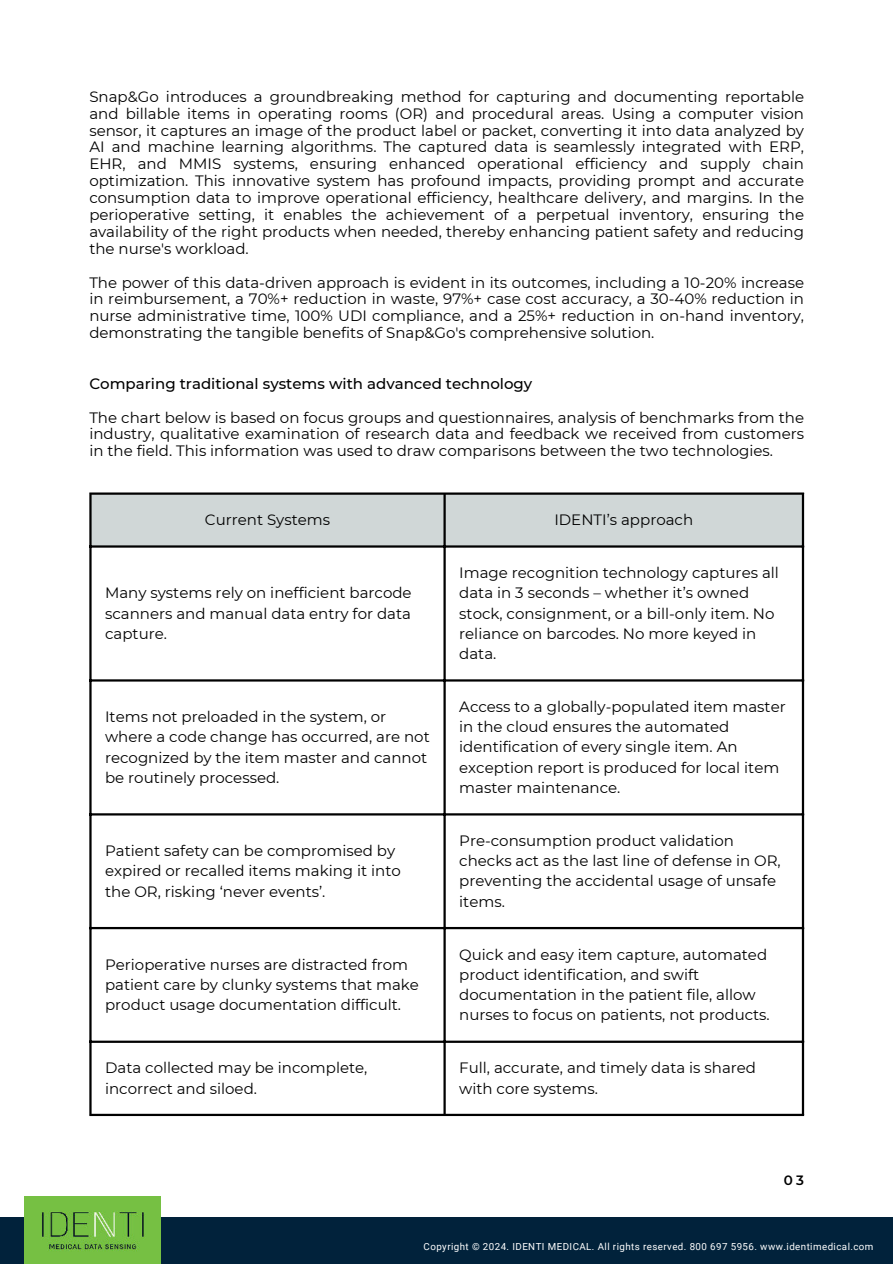
<style>
.page{position:relative;width:893px;height:1264px;background:#fff}
.page>*{position:absolute;margin:0;border:0;box-sizing:border-box;transform-origin:0 0}
.t1{font:15px/20.2px "Montserrat";color:#000}
.t2{font:500 15px "Montserrat";color:#000}
.t3{font:600 13.5px "Montserrat";color:#000}
.t4{font:9.75px "Roboto";letter-spacing:.045em;color:#fff}
</style>
<div class="page">
<div style="left:0;top:1217px;width:892px;height:46px;background:#01223b"></div>
<img style="left:24px;top:1196px;width:136px;height:67px">
<div style="left:92px;top:495px;width:709px;height:50px;background:#d0d7d7"></div>
<hr style="left:89px;top:495px;width:3px;height:618px;background:#000">
<hr style="left:443px;top:495px;width:2px;height:618px;background:#000">
<hr style="left:801px;top:495px;width:3px;height:618px;background:#000">
<hr style="left:89px;top:492px;width:715px;height:3px;background:#000">
<hr style="left:89px;top:545px;width:715px;height:2px;background:#000">
<hr style="left:89px;top:679px;width:715px;height:2px;background:#000">
<hr style="left:89px;top:813px;width:715px;height:2px;background:#000">
<hr style="left:89px;top:927px;width:715px;height:2px;background:#000">
<hr style="left:89px;top:1040px;width:715px;height:2px;background:#000">
<hr style="left:89px;top:1113px;width:715px;height:3px;background:#000">
<p class="t1" style="left:89px;top:87px;width:716px;line-height:16.8px;text-align:justify">Snap&amp;Go introduces a groundbreaking method for capturing and documenting reportable and billable items in operating rooms (OR) and procedural areas. Using a computer vision sensor, it captures an image of the product label or packet, converting it into data analyzed by AI and machine learning algorithms. The captured data is seamlessly integrated with ERP, EHR, and MMIS systems, ensuring enhanced operational efficiency and supply chain optimization. This innovative system has profound impacts, providing prompt and accurate consumption data to improve operational efficiency, healthcare delivery, and margins. In the perioperative setting, it enables the achievement of a perpetual inventory, ensuring the availability of the right products when needed, thereby enhancing patient safety and reducing the nurse's workload.</p>
<p class="t1" style="left:89px;top:273px;width:716px;line-height:16.8px;text-align:justify">The power of this data-driven approach is evident in its outcomes, including a 10-20% increase in reimbursement, a 70%+ reduction in waste, 97%+ case cost accuracy, a 30-40% reduction in nurse administrative time, 100% UDI compliance, and a 25%+ reduction in on-hand inventory, demonstrating the tangible benefits of Snap&amp;Go's comprehensive solution.</p>
<p class="t2" style="left:89px;top:373px;width:444px">Comparing traditional systems with advanced technology</p>
<p class="t1" style="left:89px;top:408px;width:716px;line-height:16.8px;text-align:justify">The chart below is based on focus groups and questionnaires, analysis of benchmarks from the industry, qualitative examination of research data and feedback we received from customers in the field. This information was used to draw comparisons between the two technologies.</p>
<p class="t1" style="left:205px;top:509px;width:127px">Current Systems</p>
<p class="t1" style="left:554px;top:509px;width:140px">IDENTI’s approach</p>
<p class="t1" style="left:105px;top:582px;width:308px;text-align:justify">Many systems rely on inefficient barcode scanners and manual data entry for data capture.</p>
<p class="t1" style="left:459px;top:562px;width:321px">Image recognition technology captures all data in 3 seconds – whether it’s owned stock, consignment, or a bill-only item. No reliance on barcodes. No more keyed in data.</p>
<p class="t1" style="left:105px;top:706px;width:326px">Items not preloaded in the system, or where a code change has occurred, are not recognized by the item master and cannot be routinely processed.</p>
<p class="t1" style="left:459px;top:696px;width:328px">Access to a globally-populated item master in the cloud ensures the automated identification of every single item. An exception report is produced for local item master maintenance.</p>
<p class="t1" style="left:105px;top:840px;width:297px">Patient safety can be compromised by expired or recalled items making it into the OR, risking ‘never events’.</p>
<p class="t1" style="left:459px;top:830px;width:323px">Pre-consumption product validation checks act as the last line of defense in OR, preventing the accidental usage of unsafe items.</p>
<p class="t1" style="left:105px;top:953px;width:315px">Perioperative nurses are distracted from patient care by clunky systems that make product usage documentation difficult.</p>
<p class="t1" style="left:459px;top:943px;width:312px">Quick and easy item capture, automated product identification, and swift documentation in the patient file, allow nurses to focus on patients, not products.</p>
<p class="t1" style="left:105px;top:1057px;width:264px">Data collected may be incomplete, incorrect and siloed.</p>
<p class="t1" style="left:459px;top:1057px;width:298px">Full, accurate, and timely data is shared with core systems.</p>
<p class="t3" style="left:783px;top:1170px;width:22px">03</p>
<p class="t4" style="left:423px;top:1239px;width:451px">Copyright © 2024. IDENTI MEDICAL. All rights reserved. 800 697 5956. www.identimedical.com</p>
</div>
